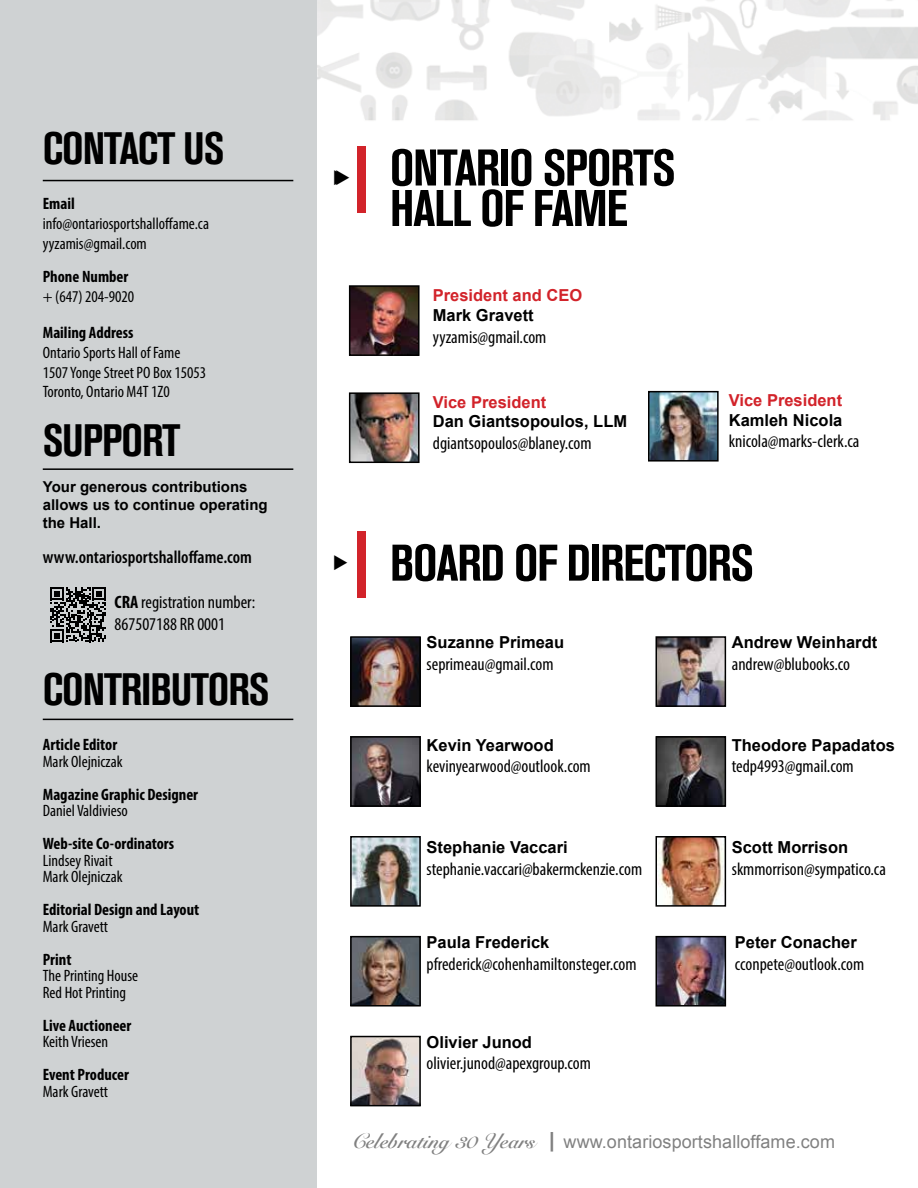
<style>
.page{position:relative;width:918px;height:1188px;background:#fff}
.page>*{position:absolute;margin:0;border:0;box-sizing:border-box;transform-origin:0 0}
.t1{font:72px "Akzidenz Grotesk BQ Bd Cnd Alt";color:#d2232a}
.t2{font:51px/40.5px "Akzidenz Grotesk BQ Bd Cnd Alt";letter-spacing:-.025em;color:#000;text-align:center}
.t3{font:45px "Akzidenz Grotesk BQ Bd Cnd Alt";letter-spacing:-.025em;color:#000}
.t4{font:condensed 18px/21.6px "Myriad Pro";color:#000}
.t5{font:18px "Arial";letter-spacing:.005em;color:#000}
.t6{font:600 condensed 18px "Myriad Pro";color:#000}
.t7{font:condensed 16.5px/19.8px "Myriad Pro";color:#000}
.t8{font:700 16.5px "Arial";color:#000}
.t9{font:700 condensed 16.5px "Myriad Pro";color:#000}
.t10{font:700 16.5px "Arial";color:#d2232a}
.t11{font:700 15px/18px "Arial";color:#000}
.s1{font-weight:700}
.s2{font-size:72px;color:#d2232a}
.s3{font-family:"Snell Roundhand";font-weight:700;font-size:21px}
.s4{font-family:"Akzidenz Grotesk BQ Bd Cnd Alt";font-size:21px}
</style>
<div class="page">
<img style="left:316px;top:0;width:602px;height:1015px">
<div style="left:0;top:0;width:316px;height:1188px;background:#cfd2d3"></div>
<img style="left:352px;top:288px;width:65px;height:65px">
<div style="left:349px;top:285px;width:71px;height:71px;border:2px solid #000"></div>
<img style="left:352px;top:395px;width:65px;height:65px">
<div style="left:349px;top:392px;width:71px;height:71px;border:2px solid #000"></div>
<img style="left:651px;top:394px;width:65px;height:65px">
<div style="left:648px;top:391px;width:71px;height:71px;border:2px solid #000"></div>
<img style="left:659px;top:939px;width:64px;height:65px">
<div style="left:656px;top:936px;width:70px;height:71px;border:2px solid #000"></div>
<img style="left:659px;top:839px;width:64px;height:65px">
<div style="left:656px;top:836px;width:70px;height:71px;border:2px solid #000"></div>
<img style="left:353px;top:939px;width:65px;height:65px">
<div style="left:350px;top:936px;width:71px;height:71px;border:2px solid #000"></div>
<img style="left:353px;top:1039px;width:65px;height:64px">
<div style="left:350px;top:1036px;width:71px;height:70px;border:2px solid #000"></div>
<img style="left:353px;top:639px;width:65px;height:65px">
<div style="left:350px;top:636px;width:71px;height:71px;border:2px solid #000"></div>
<img style="left:353px;top:839px;width:65px;height:65px">
<div style="left:350px;top:836px;width:71px;height:71px;border:2px solid #000"></div>
<img style="left:353px;top:739px;width:65px;height:65px">
<div style="left:350px;top:736px;width:71px;height:71px;border:2px solid #000"></div>
<img style="left:659px;top:739px;width:64px;height:65px">
<div style="left:656px;top:736px;width:70px;height:71px;border:2px solid #000"></div>
<img style="left:659px;top:639px;width:64px;height:65px">
<div style="left:656px;top:636px;width:70px;height:71px;border:2px solid #000"></div>
<hr style="left:43px;top:180px;width:250px;height:1px;background:#000">
<svg style="left:50px;top:587px;width:56px;height:55px"></svg>
<hr style="left:43px;top:468px;width:250px;height:2px;background:#000">
<hr style="left:43px;top:719px;width:250px;height:1px;background:#000">
<h3 class="t3" style="left:43px;top:122px;width:183px">CONTACT US</h3>
<p class="t9" style="left:43px;top:193px;width:34px">Email</p>
<p class="t7" style="left:43px;top:213px;width:168px">info@ontariosportshalloffame.ca yyzamis@gmail.com</p>
<p class="t9" style="left:43px;top:266px;width:87px">Phone Number</p>
<p class="t7" style="left:43px;top:287px;width:93px">+ (647) 204-9020</p>
<p class="t9" style="left:43px;top:322px;width:92px">Mailing Address</p>
<p class="t7" style="left:43px;top:342px;width:165px">Ontario Sports Hall of Fame<br>1507 Yonge Street PO Box 15053<br>Toronto, Ontario M4T 1Z0</p>
<h3 class="t3" style="left:43px;top:414px;width:139px">SUPPORT</h3>
<p class="t11" style="left:43px;top:478px;width:227px">Your generous contributions allows us to continue operating the Hall.</p>
<p class="t6" style="left:43px;top:546px;width:211px">www.ontariosportshalloffame.com</p>
<p class="t4" style="left:115px;top:591px;width:142px"><span class="s1">CRA</span> registration number:<br>867507188 RR 0001</p>
<h3 class="t3" style="left:43px;top:664px;width:228px">CONTRIBUTORS</h3>
<p class="t9" style="left:43px;top:735px;width:76px">Article Editor</p>
<p class="t7" style="left:43px;top:751px;width:81px">Mark Olejniczak</p>
<p class="t9" style="left:43px;top:784px;width:157px">Magazine Graphic Designer</p>
<p class="t7" style="left:43px;top:801px;width:87px">Daniel Valdivieso</p>
<p class="t9" style="left:43px;top:834px;width:133px">Web-site Co-ordinators</p>
<p class="t7" style="left:43px;top:852px;width:81px;line-height:16.5px">Lindsey Rivait<br>Mark Olejniczak</p>
<p class="t9" style="left:43px;top:900px;width:158px">Editorial Design and Layout</p>
<p class="t7" style="left:43px;top:916px;width:67px">Mark Gravett</p>
<p class="t9" style="left:43px;top:949px;width:30px">Print</p>
<p class="t7" style="left:43px;top:967px;width:97px;line-height:16.5px">The Printing House<br>Red Hot Printing</p>
<p class="t9" style="left:43px;top:1015px;width:90px">Live Auctioneer</p>
<p class="t7" style="left:43px;top:1032px;width:67px">Keith Vriesen</p>
<p class="t9" style="left:43px;top:1065px;width:88px">Event Producer</p>
<p class="t7" style="left:43px;top:1081px;width:67px">Mark Gravett</p>
<h1 class="t1" style="left:354px;top:135px;width:16px">|</h1>
<h2 class="t2" style="left:333px;top:147px;width:344px">◆ ONTARIO SPORTS<br>HALL OF FAME</h2>
<p class="t10" style="left:433px;top:284px;width:151px">President and CEO</p>
<p class="t8" style="left:433px;top:304px;width:102px">Mark Gravett</p>
<p class="t4" style="left:433px;top:326px;width:115px">yyzamis@gmail.com</p>
<p class="t10" style="left:433px;top:391px;width:115px">Vice President</p>
<p class="t8" style="left:433px;top:411px;width:196px">Dan Giantsopoulos, LLM</p>
<p class="t4" style="left:433px;top:432px;width:160px">dgiantsopoulos@blaney.com</p>
<p class="t10" style="left:729px;top:389px;width:115px">Vice President</p>
<p class="t8" style="left:729px;top:409px;width:115px">Kamleh Nicola</p>
<p class="t4" style="left:729px;top:430px;width:132px">knicola@marks-clerk.ca</p>
<h2 class="t2" style="left:333px;top:543px;width:422px">◆ <span class="s2">|</span> BOARD OF DIRECTORS</h2>
<p class="t8" style="left:427px;top:632px;width:139px">Suzanne Primeau</p>
<p class="t4" style="left:427px;top:653px;width:129px">seprimeau@gmail.com</p>
<p class="t8" style="left:732px;top:632px;width:147px">Andrew Weinhardt</p>
<p class="t4" style="left:732px;top:653px;width:120px">andrew@blubooks.co</p>
<p class="t8" style="left:427px;top:734px;width:129px">Kevin Yearwood</p>
<p class="t4" style="left:427px;top:755px;width:166px">kevinyearwood@outlook.com</p>
<p class="t8" style="left:732px;top:734px;width:165px">Theodore Papadatos</p>
<p class="t4" style="left:732px;top:755px;width:123px">tedp4993@gmail.com</p>
<p class="t8" style="left:427px;top:837px;width:143px">Stephanie Vaccari</p>
<p class="t4" style="left:427px;top:858px;width:217px">stephanie.vaccari@bakermckenzie.com</p>
<p class="t8" style="left:732px;top:837px;width:118px">Scott Morrison</p>
<p class="t4" style="left:732px;top:858px;width:156px">skmmorrison@sympatico.ca</p>
<p class="t8" style="left:427px;top:931px;width:124px">Paula Frederick</p>
<p class="t4" style="left:427px;top:953px;width:211px">pfrederick@cohenhamiltonsteger.com</p>
<p class="t8" style="left:735px;top:931px;width:123px">Peter Conacher</p>
<p class="t4" style="left:735px;top:953px;width:131px">cconpete@outlook.com</p>
<p class="t8" style="left:427px;top:1031px;width:107px">Olivier Junod</p>
<p class="t4" style="left:427px;top:1052px;width:166px">olivier.junod@apexgroup.com</p>
<p class="t5" style="left:352px;top:1130px;width:484px"><span class="s3">Celebrating 30 Years</span> <span class="s4">|</span> www.ontariosportshalloffame.com</p>
</div>
